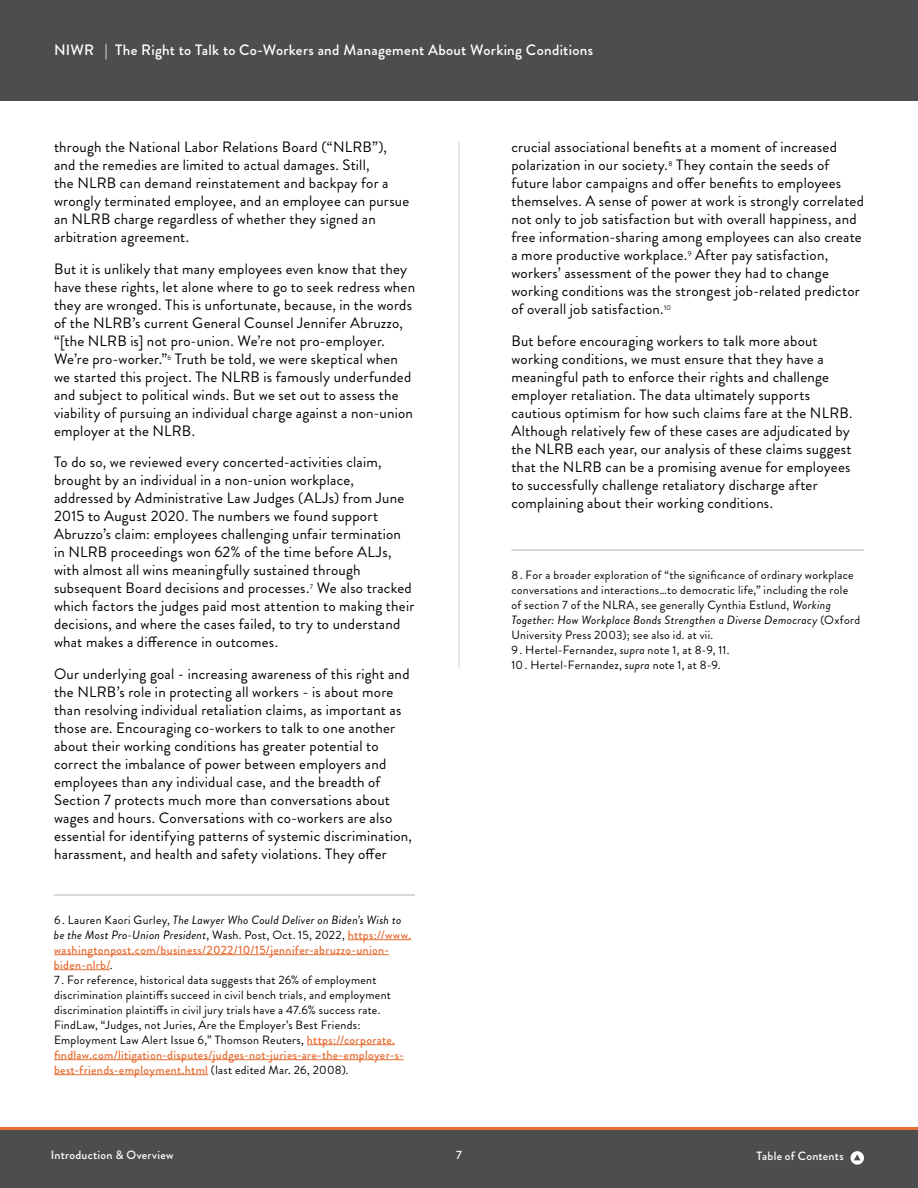
<style>
.page{position:relative;width:918px;height:1188px;background:#fff}
.page>*{position:absolute;margin:0;border:0;box-sizing:border-box;transform-origin:0 0}
.Paragraph_-_NIWR{font:15px/18px "Brandon Grotesque";letter-spacing:.015em;color:#000}
.t1{font:500 15px "Brandon Grotesque";letter-spacing:.02em;color:#fff}
.Footnotes_NIWR{font:12px/15px "Brandon Grotesque";letter-spacing:.025em;color:#000}
.Footnotes_NIWR-2{font:500 12px/15px "Brandon Grotesque";letter-spacing:.03em;color:#e76e34}
.t2{font:500 12px "Brandon Grotesque";letter-spacing:.02em;color:#fff}
.s1{font-weight:400;color:#000}
.s2{font-weight:400;font-style:italic;color:#000}
.s3{font-weight:500;color:#e76e34}
.s4{font-style:italic}
</style>
<div class="page">
<hr style="left:459px;top:142px;width:1px;height:526px;background:#d1d3d4">
<div style="left:0;top:0;width:918px;height:100px;background:#4d4d4d"></div>
<hr style="left:54px;top:895px;width:361px;height:1px;background:#b3b3b3">
<hr style="left:348px;top:939px;width:63px;height:1px;background:#e76e34">
<hr style="left:54px;top:954px;width:335px;height:1px;background:#e76e34">
<hr style="left:54px;top:969px;width:56px;height:1px;background:#e76e34">
<hr style="left:307px;top:1044px;width:88px;height:1px;background:#e76e34">
<hr style="left:54px;top:1059px;width:350px;height:1px;background:#e76e34">
<hr style="left:54px;top:1074px;width:154px;height:1px;background:#e76e34">
<hr style="left:511px;top:550px;width:353px;height:1px;background:#b3b3b3">
<div style="left:0;top:1130px;width:918px;height:58px;background:#4d4d4d"></div>
<hr style="left:0;top:1127px;width:918px;height:3px;background:#e76e34">
<svg style="left:851px;top:1151px;width:13px;height:14px"></svg>
<svg style="left:854px;top:1154px;width:7px;height:6px"></svg>
<p class="t1" style="left:54px;top:39px;width:541px">NIWR | The Right to Talk to Co-Workers and Management About Working Conditions</p>
<p class="Paragraph_-_NIWR" style="left:54px;top:138px;width:357px">through the National Labor Relations Board (“NLRB”), and the remedies are limited to actual damages. Still,<br>the NLRB can demand reinstatement and backpay for a wrongly terminated employee, and an employee can pursue an NLRB charge regardless of whether they signed an arbitration agreement.</p>
<p class="Paragraph_-_NIWR" style="left:54px;top:260px;width:363px">But it is unlikely that many employees even know that they have these rights, let alone where to go to seek redress when they are wronged. This is unfortunate, because, in the words of the NLRB’s current General Counsel Jennifer Abruzzo, “[the NLRB is] not pro-union. We’re not pro-employer.<br>We’re pro-worker.”<sup>6</sup> Truth be told, we were skeptical when we started this project. The NLRB is famously underfunded and subject to political winds. But we set out to assess the viability of pursuing an individual charge against a non-union employer at the NLRB.</p>
<p class="Paragraph_-_NIWR" style="left:54px;top:453px;width:362px">To do so, we reviewed every concerted-activities claim, brought by an individual in a non-union workplace, addressed by Administrative Law Judges (ALJs) from June 2015 to August 2020. The numbers we found support Abruzzo’s claim: employees challenging unfair termination in NLRB proceedings won 62% of the time before ALJs, with almost all wins meaningfully sustained through subsequent Board decisions and processes.<sup>7</sup> We also tracked which factors the judges paid most attention to making their decisions, and where the cases failed, to try to understand what makes a difference in outcomes.</p>
<p class="Paragraph_-_NIWR" style="left:54px;top:665px;width:360px">Our underlying goal - increasing awareness of this right and the NLRB’s role in protecting all workers - is about more than resolving individual retaliation claims, as important as those are. Encouraging co-workers to talk to one another about their working conditions has greater potential to correct the imbalance of power between employers and employees than any individual case, and the breadth of Section 7 protects much more than conversations about wages and hours. Conversations with co-workers are also essential for identifying patterns of systemic discrimination, harassment, and health and safety violations. They offer</p>
<p class="Footnotes_NIWR-2" style="left:54px;top:912px;width:359px"><span class="s1">6 . Lauren Kaori Gurley,</span> <span class="s2">The Lawyer Who Could Deliver on Biden’s Wish to be the Most Pro-Union President</span><span class="s1">, Wash. Post, Oct. 15, 2022,</span> https://www. washingtonpost.com/business/2022/10/15/jennifer-abruzzo-union&shy;biden-nlrb/<span class="s1">.</span></p>
<p class="Footnotes_NIWR" style="left:54px;top:972px;width:351px">7 . For reference, historical data suggests that 26% of employment discrimination plaintiffs succeed in civil bench trials, and employment discrimination plaintiffs in civil jury trials have a 47.6% success rate.<br>FindLaw, “Judges, not Juries, Are the Employer’s Best Friends:<br>Employment Law Alert Issue 6,” Thomson Reuters, <span class="s3">https://corporate. findlaw.com/litigation-disputes/judges-not-juries-are-the-employer-s&shy;best-friends-employment.html</span> (last edited Mar. 26, 2008).</p>
<p class="Paragraph_-_NIWR" style="left:511px;top:138px;width:354px">crucial associational benefits at a moment of increased polarization in our society.<sup>8</sup> They contain the seeds of future labor campaigns and offer benefits to employees themselves. A sense of power at work is strongly correlated not only to job satisfaction but with overall happiness, and free information-sharing among employees can also create a more productive workplace.<sup>9</sup> After pay satisfaction, workers’ assessment of the power they had to change working conditions was the strongest job-related predictor of overall job satisfaction.<sup>10</sup></p>
<p class="Paragraph_-_NIWR" style="left:511px;top:332px;width:343px">But before encouraging workers to talk more about working conditions, we must ensure that they have a meaningful path to enforce their rights and challenge employer retaliation. The data ultimately supports cautious optimism for how such claims fare at the NLRB.<br>Although relatively few of these cases are adjudicated by the NLRB each year, our analysis of these claims suggest that the NLRB can be a promising avenue for employees to successfully challenge retaliatory discharge after complaining about their working conditions.</p>
<p class="Footnotes_NIWR" style="left:511px;top:567px;width:350px">8 . For a broader exploration of “the significance of ordinary workplace conversations and interactions…to democratic life,” including the role of section 7 of the NLRA, see generally Cynthia Estlund, <span class="s4">Working Together: How Workplace Bonds Strengthen a Diverse Democracy</span> (Oxford University Press 2003); see also id. at vii.</p>
<p class="Footnotes_NIWR" style="left:511px;top:642px;width:220px">9 . Hertel-Fernandez, <span class="s4">supra</span> note 1, at 8-9, 11.</p>
<p class="Footnotes_NIWR" style="left:511px;top:657px;width:211px">10. Hertel-Fernandez, <span class="s4">supra</span> note 1, at 8-9.</p>
<p class="t2" style="left:51px;top:1147px;width:124px">Introduction &amp; Overview</p>
<p class="t2" style="left:456px;top:1146px;width:7px">7</p>
<p class="t2" style="left:757px;top:1148px;width:89px">Table of Contents</p>
</div>
